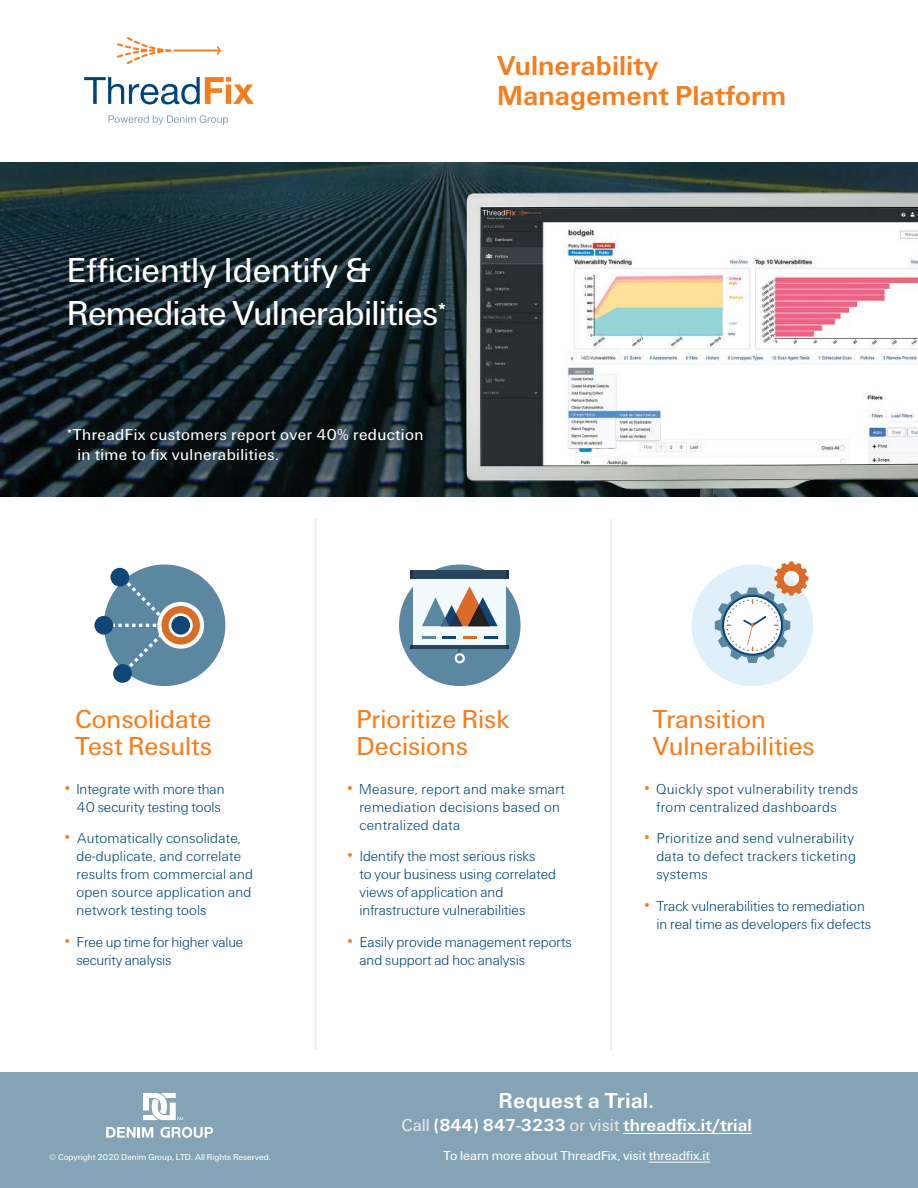
<style>
.page{position:relative;width:918px;height:1188px;background:#fff}
.page>*{position:absolute;margin:0;border:0;box-sizing:border-box;transform-origin:0 0}
.t1{font:36px/43.2px "U55";letter-spacing:-.02em;color:#fff}
.t2{font:28.5px/30px "U65";color:#f47e1f}
.t3{font:27px/27px "U55";color:#f47e1f}
.t4{font:22.5px "U65";color:#fff}
.t5{font:18px "U65";color:#fff}
.t6{font:16.5px/19.8px "U55";letter-spacing:.025em;color:#fff}
.t7{font:15px/18px "U45";color:#004577}
.t8{font:15px/18px "U45";letter-spacing:.025em;color:#004577}
.t9{font:13.5px "U55";color:#fff}
.t10{font:9px "U55";color:#fff}
.s1{font-size:27px}
.s2{font-family:"U85";font-size:18px;color:#f47e1f}
.s3{font-family:"U55";color:#e6e7e8}
</style>
<div class="page">
<img style="left:0;top:162px;width:918px;height:335px">
<hr style="left:315px;top:519px;width:1px;height:530px;background:#e6e7e8">
<hr style="left:610px;top:519px;width:2px;height:530px;background:#e6e7e8">
<svg style="left:84px;top:77px;width:170px;height:27px"></svg>
<svg style="left:117px;top:37px;width:104px;height:27px"></svg>
<svg style="left:109px;top:115px;width:119px;height:10px"></svg>
<div style="left:692px;top:565px;width:121px;height:121px;background:#dff0fa;border-radius:50%"></div>
<svg style="left:715px;top:561px;width:93px;height:102px"></svg>
<div style="left:104px;top:565px;width:121px;height:121px;background:#5b87a1;border-radius:50%"></div>
<svg style="left:103px;top:568px;width:94px;height:113px"></svg>
<div style="left:113px;top:664px;width:19px;height:19px;background:#104677;border-radius:50%"></div>
<div style="left:110px;top:568px;width:19px;height:19px;background:#104677;border-radius:50%"></div>
<div style="left:94px;top:616px;width:19px;height:19px;background:#104677;border-radius:50%"></div>
<svg style="left:157px;top:602px;width:47px;height:47px"></svg>
<div style="left:161px;top:606px;width:39px;height:39px;background:#d96c27;border-radius:50%"></div>
<svg style="left:169px;top:613px;width:24px;height:24px"></svg>
<div style="left:171px;top:616px;width:19px;height:19px;background:#104677;border-radius:50%"></div>
<div style="left:399px;top:565px;width:122px;height:121px;background:#5b87a1;border-radius:50%"></div>
<svg style="left:455px;top:649px;width:10px;height:14px"></svg>
<div style="left:414px;top:578px;width:92px;height:68px;background:#f2fafe"></div>
<div style="left:413px;top:570px;width:94px;height:8px;background:#28455e"></div>
<svg style="left:411px;top:570px;width:2px;height:8px"></svg>
<svg style="left:506px;top:570px;width:3px;height:8px"></svg>
<hr style="left:413px;top:646px;width:94px;height:3px;background:#28455e">
<svg style="left:506px;top:645px;width:3px;height:4px"></svg>
<svg style="left:422px;top:586px;width:76px;height:40px"></svg>
<svg style="left:422px;top:637px;width:14px;height:2px"></svg>
<svg style="left:443px;top:637px;width:13px;height:2px"></svg>
<svg style="left:463px;top:637px;width:14px;height:2px"></svg>
<svg style="left:484px;top:637px;width:14px;height:2px"></svg>
<div style="left:0;top:1072px;width:918px;height:116px;background:#84a4b5"></div>
<hr style="left:623px;top:1133px;width:89px;height:1px;background:#fff">
<hr style="left:712px;top:1133px;width:40px;height:1px;background:#fff">
<hr style="left:649px;top:1162px;width:61px;height:1px;background:#fff">
<svg style="left:106px;top:1127px;width:47px;height:11px"></svg>
<svg style="left:160px;top:1127px;width:53px;height:11px"></svg>
<svg style="left:143px;top:1093px;width:40px;height:27px"></svg>
<img style="left:459px;top:187px;width:459px;height:310px">
<h2 class="t2" style="left:497px;top:53px;width:291px">Vulnerability<br>Management Platform</h2>
<h1 class="t1" style="left:67px;top:252px;width:381px">Efficiently Identify &amp;<br>Remediate Vulnerabilities<span class="s1">*</span></h1>
<p class="t6" style="left:77px;top:426px;width:348px;text-indent:-10px">*ThreadFix customers report over 40% reduction in time to fix vulnerabilities.</p>
<h3 class="t3" style="left:75px;top:708px;width:138px">Consolidate<br>Test Results</h3>
<h3 class="t3" style="left:356px;top:708px;width:154px">Prioritize Risk<br>Decisions</h3>
<h3 class="t3" style="left:653px;top:708px;width:163px">Transition<br>Vulnerabilities</h3>
<p class="t7" style="left:63px;top:781px;width:163px;text-align:right"><span class="s2">•</span> Integrate with more than<br>40 security testing tools</p>
<p class="t7" style="left:76px;top:830px;width:178px;text-indent:-14px"><span class="s2">•</span> Automatically consolidate, de-duplicate, and correlate results from commercial and open source application and network testing tools</p>
<p class="t7" style="left:77px;top:934px;width:168px;text-indent:-14px"><span class="s2">•</span> Free up time for higher value security analysis</p>
<p class="t8" style="left:359px;top:781px;width:207px;text-indent:-14px"><span class="s2">•</span> Measure, report and make smart remediation decisions based on centralized data</p>
<p class="t7" style="left:359px;top:848px;width:198px;text-indent:-14px"><span class="s2">•</span> Identify the most serious risks<br>to your business using correlated views of application and infrastructure vulnerabilities</p>
<p class="t7" style="left:359px;top:934px;width:214px;text-indent:-14px"><span class="s2">•</span> Easily provide management reports and support ad hoc analysis</p>
<p class="t8" style="left:643px;top:781px;width:217px;text-align:center"><span class="s2">•</span> Quickly spot vulnerability trends from centralized dashboards</p>
<p class="t8" style="left:656px;top:830px;width:201px;text-indent:-14px"><span class="s2">•</span> Prioritize and send vulnerability data to defect trackers ticketing systems</p>
<p class="t7" style="left:656px;top:898px;width:216px;text-indent:-14px"><span class="s2">•</span> Track vulnerabilities to remediation in real time as developers fix defects</p>
<h3 class="t4" style="left:498px;top:1093px;width:157px">Request a Trial.</h3>
<p class="t5" style="left:402px;top:1119px;width:352px"><span class="s3">Call</span> (844) 847-3233 <span class="s3">or visit</span> threadfix.it/trial</p>
<p class="t10" style="left:49px;top:1154px;width:223px">© Copyright 2020 Denim Group, LTD. All Rights Reserved.</p>
<p class="t9" style="left:444px;top:1151px;width:268px">To learn more about ThreadFix, visit threadfix.it</p>
</div>
